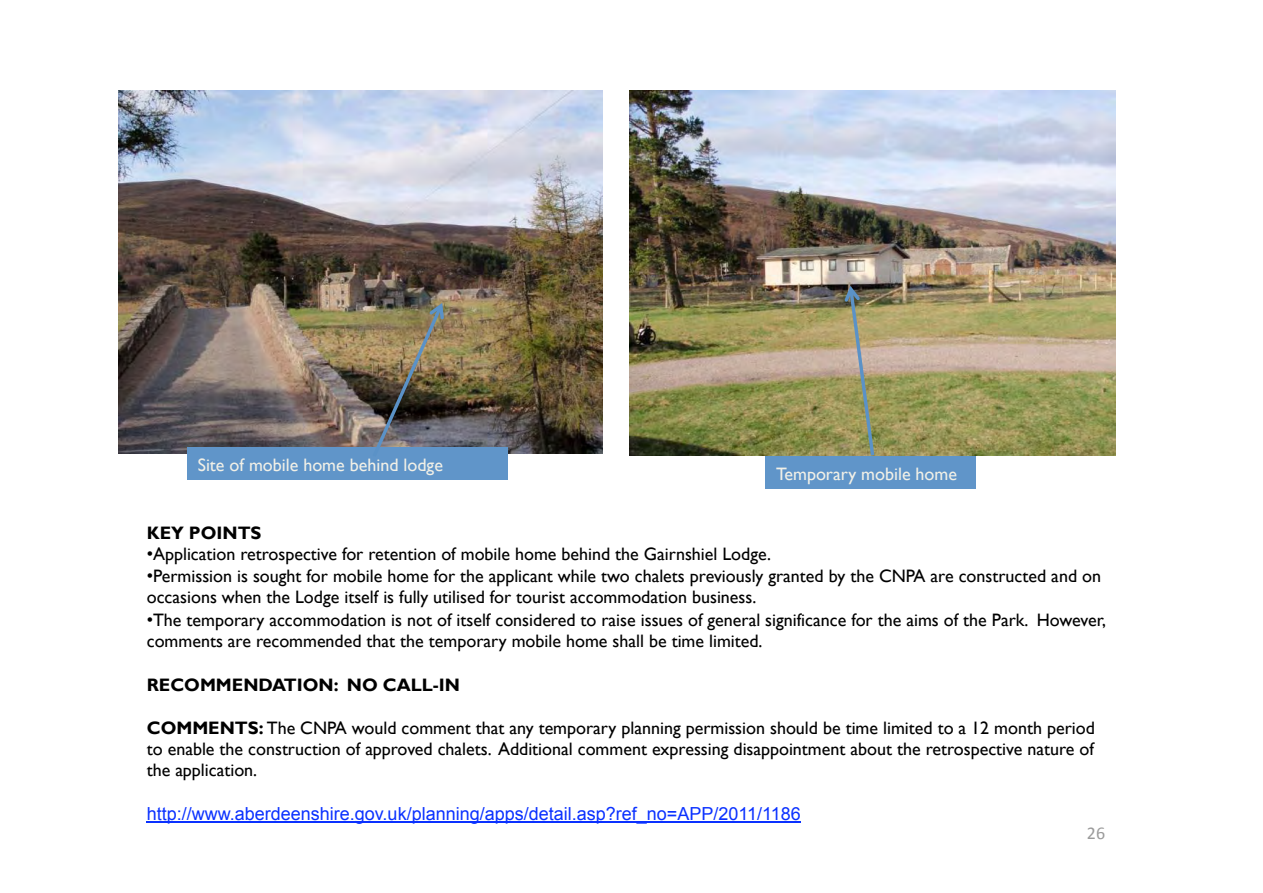
<style>
.page{position:relative;width:1263px;height:893px;background:#fff}
.page>*{position:absolute;margin:0;border:0;box-sizing:border-box;transform-origin:0 0}
.t1{font:18px/21px "Gill Sans";color:#000}
.t2{font:18px "Arial";color:#0a31ff}
.t3{font:18px "Gill Sans";color:#f1f0e7}
.t4{font:700 18px "Gill Sans";color:#000}
.t5{font:18px "Calibri";color:#9b9b9b}
.s1{font-family:"Arial"}
.s2{font-weight:700}
</style>
<div class="page">
<img style="left:629px;top:90px;width:487px;height:365px">
<img style="left:119px;top:90px;width:484px;height:363px">
<div style="left:765px;top:456px;width:211px;height:33px;background:#6095c9"></div>
<div style="left:187px;top:447px;width:321px;height:33px;background:#6095c9"></div>
<hr style="left:147px;top:821px;width:654px;height:1px;background:#0a31ff">
<img style="left:370px;top:302px;width:75px;height:145px">
<img style="left:844px;top:285px;width:32px;height:171px">
<p class="t3" style="left:198px;top:457px;width:247px">Site of mobile home behind lodge</p>
<p class="t3" style="left:776px;top:466px;width:182px">Temporary mobile home</p>
<p class="t4" style="left:147px;top:525px;width:116px">KEY POINTS</p>
<p class="t1" style="left:147px;top:545px;width:626px"><span class="s1">•</span>Application retrospective for retention of mobile home behind the Gairnshiel Lodge.</p>
<p class="t1" style="left:147px;top:567px;width:956px"><span class="s1">•</span>Permission is sought for mobile home for the applicant while two chalets previously granted by the CNPA are constructed and on occasions when the Lodge itself is fully utilised for tourist accommodation business.</p>
<p class="t1" style="left:147px;top:611px;width:961px"><span class="s1">•</span>The temporary accommodation is not of itself considered to raise issues of general significance for the aims of the Park. However, comments are recommended that the temporary mobile home shall be time limited.</p>
<p class="t4" style="left:147px;top:677px;width:315px">RECOMMENDATION: NO CALL-IN</p>
<p class="t1" style="left:147px;top:719px;width:950px;text-align:justify"><span class="s2">COMMENTS:</span> The CNPA would comment that any temporary planning permission should be time limited to a 12 month period to enable the construction of approved chalets. Additional comment expressing disappointment about the retrospective nature of the application.</p>
<p class="t2" style="left:147px;top:806px;width:655px">http://www.aberdeenshire.gov.uk/planning/apps/detail.asp?ref_no=APP/2011/1186</p>
<p class="t5" style="left:1087px;top:826px;width:20px">26</p>
</div>
